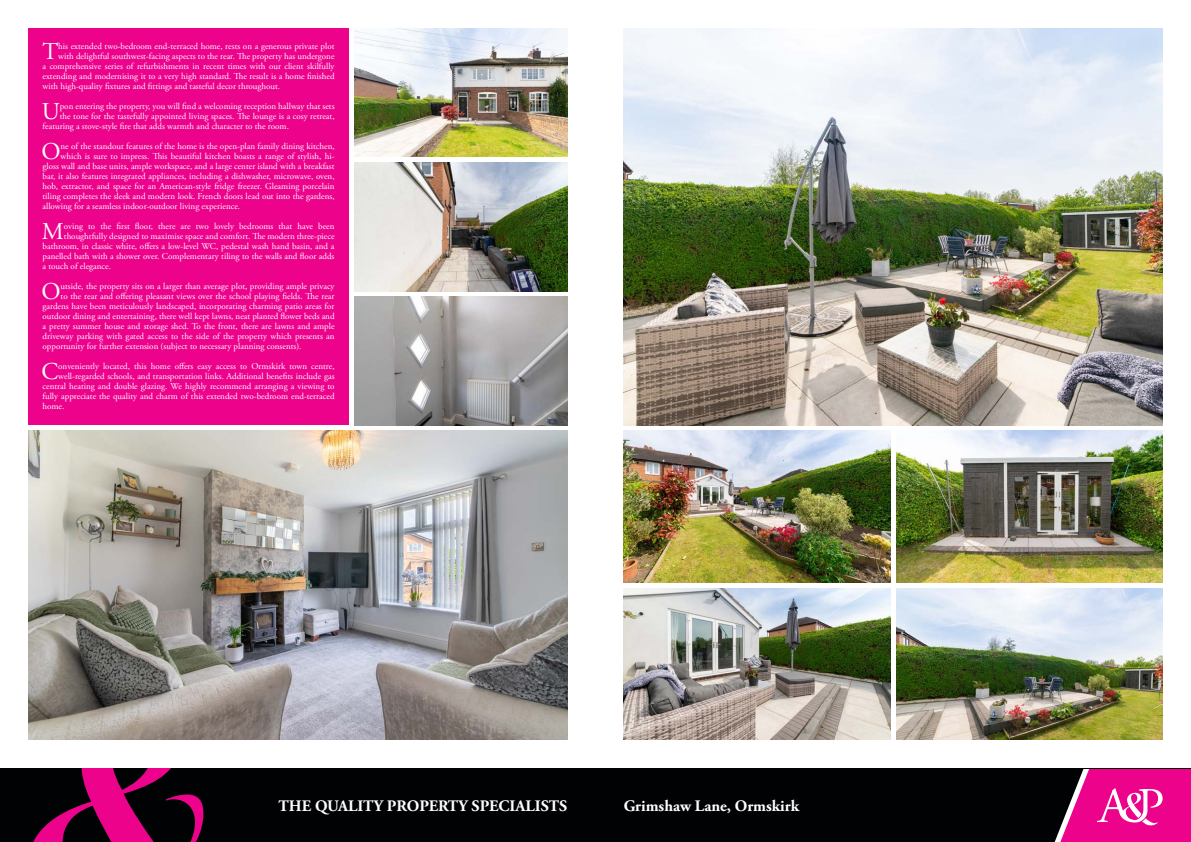
<style>
.page{position:relative;width:1191px;height:842px;background:#fff}
.page>*{position:absolute;margin:0;border:0;box-sizing:border-box;transform-origin:0 0}
.t1{font:24.1px "Adobe Garamond Pro";color:#fff}
.t2{font:700 16px "Adobe Garamond Pro";color:#fff}
.t3{font:9px "Adobe Garamond Pro";color:#fff}
</style>
<div class="page">
<div style="left:0;top:769px;width:1191px;height:73px;background:#010203"></div>
<svg style="left:33px;top:769px;width:171px;height:73px"></svg>
<svg style="left:1054px;top:769px;width:137px;height:73px;background:#d51e89"></svg>
<img style="left:28px;top:431px;width:539px;height:309px">
<div style="left:28px;top:28px;width:321px;height:397px;background:#ed028c"></div>
<img style="left:624px;top:28px;width:538px;height:397px">
<img style="left:896px;top:588px;width:266px;height:152px">
<img style="left:624px;top:588px;width:266px;height:152px">
<img style="left:896px;top:431px;width:266px;height:152px">
<img style="left:624px;top:431px;width:266px;height:152px">
<img style="left:354px;top:297px;width:213px;height:128px">
<img style="left:354px;top:163px;width:213px;height:128px">
<img style="left:354px;top:28px;width:213px;height:129px">
<p class="t1" style="left:42px;top:37px;width:17px">T</p>
<p class="t3" style="left:58px;top:41px;width:278px">his extended two-bedroom end-terraced home, rests on a generous private plot</p>
<p class="t3" style="left:58px;top:51px;width:278px">with delightful southwest-facing aspects to the rear. The property has undergone</p>
<p class="t3" style="left:43px;top:61px;width:293px">a comprehensive series of refurbishments in recent times with our client skilfully</p>
<p class="t3" style="left:43px;top:71px;width:293px">extending and modernising it to a very high standard. The result is a home finished</p>
<p class="t3" style="left:43px;top:81px;width:239px">with high-quality fixtures and fittings and tasteful decor throughout.</p>
<p class="t1" style="left:42px;top:97px;width:19px">U</p>
<p class="t3" style="left:60px;top:101px;width:276px">pon entering the property, you will find a welcoming reception hallway that sets</p>
<p class="t3" style="left:60px;top:111px;width:276px">the tone for the tastefully appointed living spaces. The lounge is a cosy retreat,</p>
<p class="t3" style="left:43px;top:121px;width:248px">featuring a stove-style fire that adds warmth and character to the room.</p>
<p class="t1" style="left:41px;top:137px;width:21px">O</p>
<p class="t3" style="left:61px;top:141px;width:275px">ne of the standout features of the home is the open-plan family dining kitchen,</p>
<p class="t3" style="left:61px;top:151px;width:275px">which is sure to impress. This beautiful kitchen boasts a range of stylish, hi-</p>
<p class="t3" style="left:43px;top:161px;width:293px">gloss wall and base units, ample workspace, and a large center island with a breakfast</p>
<p class="t3" style="left:43px;top:171px;width:293px">bar, it also features integrated appliances, including a dishwasher, microwave, oven,</p>
<p class="t3" style="left:43px;top:181px;width:293px">hob, extractor, and space for an American-style fridge freezer. Gleaming porcelain</p>
<p class="t3" style="left:43px;top:191px;width:293px">tiling completes the sleek and modern look. French doors lead out into the gardens,</p>
<p class="t3" style="left:43px;top:201px;width:199px">allowing for a seamless indoor-outdoor living experience.</p>
<p class="t1" style="left:42px;top:217px;width:23px">M</p>
<p class="t3" style="left:64px;top:221px;width:272px">oving to the first floor, there are two lovely bedrooms that have been</p>
<p class="t3" style="left:64px;top:231px;width:272px">thoughtfully designed to maximise space and comfort. The modern three-piece</p>
<p class="t3" style="left:43px;top:241px;width:293px">bathroom, in classic white, offers a low-level WC, pedestal wash hand basin, and a</p>
<p class="t3" style="left:43px;top:251px;width:293px">panelled bath with a shower over. Complementary tiling to the walls and floor adds</p>
<p class="t3" style="left:43px;top:261px;width:70px">a touch of elegance.</p>
<p class="t1" style="left:41px;top:277px;width:21px">O</p>
<p class="t3" style="left:61px;top:281px;width:275px">utside, the property sits on a larger than average plot, providing ample privacy</p>
<p class="t3" style="left:61px;top:291px;width:275px">to the rear and offering pleasant views over the school playing fields. The rear</p>
<p class="t3" style="left:43px;top:301px;width:293px">gardens have been meticulously landscaped, incorporating charming patio areas for</p>
<p class="t3" style="left:43px;top:311px;width:293px">outdoor dining and entertaining, there well kept lawns, neat planted flower beds and</p>
<p class="t3" style="left:43px;top:321px;width:293px">a pretty summer house and storage shed. To the front, there are lawns and ample</p>
<p class="t3" style="left:43px;top:331px;width:293px">driveway parking with gated access to the side of the property which presents an</p>
<p class="t3" style="left:43px;top:341px;width:260px">opportunity for further extension (subject to necessary planning consents).</p>
<p class="t1" style="left:41px;top:357px;width:18px">C</p>
<p class="t3" style="left:58px;top:361px;width:278px">onveniently located, this home offers easy access to Ormskirk town centre,</p>
<p class="t3" style="left:58px;top:371px;width:278px">well-regarded schools, and transportation links. Additional benefits include gas</p>
<p class="t3" style="left:43px;top:381px;width:293px">central heating and double glazing. We highly recommend arranging a viewing to</p>
<p class="t3" style="left:43px;top:391px;width:293px">fully appreciate the quality and charm of this extended two-bedroom end-terraced</p>
<p class="t3" style="left:43px;top:401px;width:23px">home.</p>
<p class="t2" style="left:278px;top:797px;width:290px">THE QUALITY PROPERTY SPECIALISTS</p>
<p class="t2" style="left:624px;top:797px;width:177px">Grimshaw Lane, Ormskirk</p>
</div>
